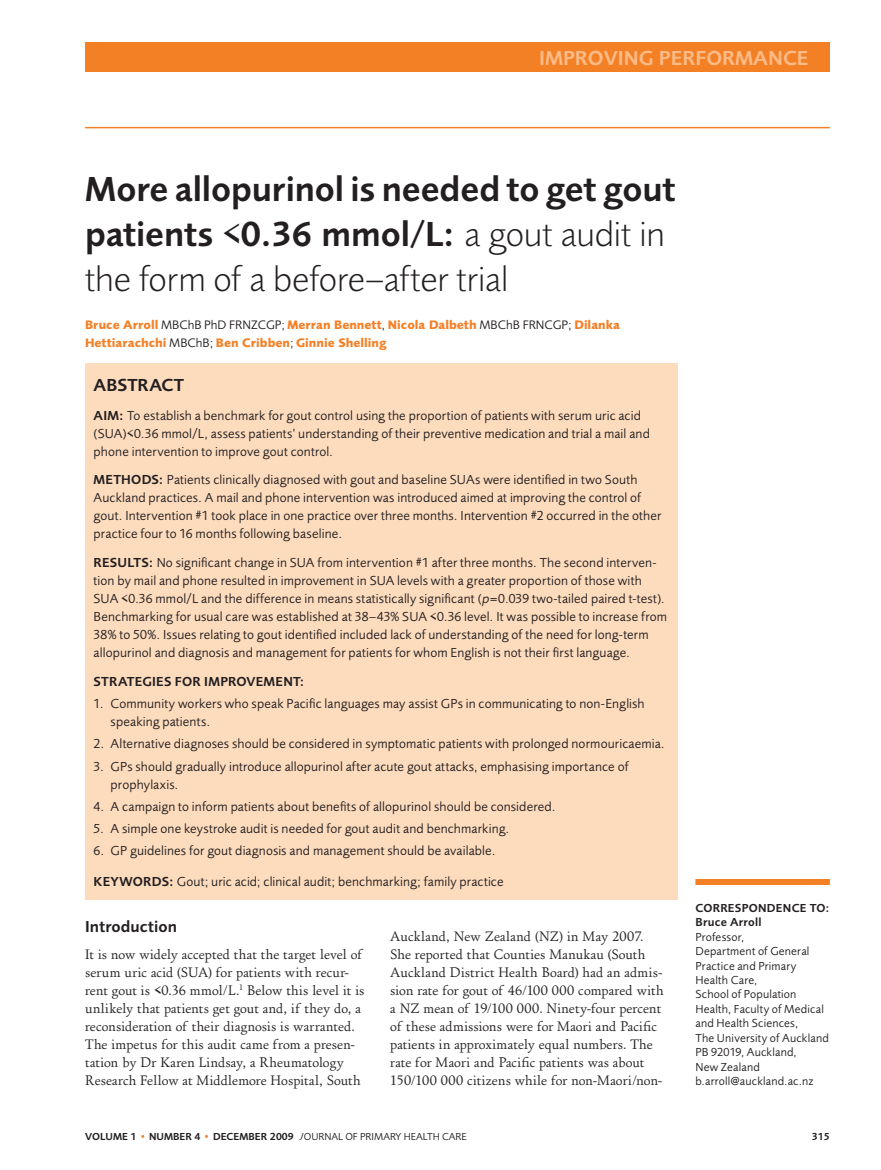
<style>
.page{position:relative;width:881px;height:1170px;background:#fff}
.page>*{position:absolute;margin:0;border:0;box-sizing:border-box;transform-origin:0 0}
.Large_Heading{font:600 36px/45px "Foundry Sans";letter-spacing:-.005em;color:#231f20}
.Page_Header_2nd{font:600 21px "Foundry Sans";color:#fbbb87}
.Abstract_SUBHEAD{font:600 18px "Foundry Sans";letter-spacing:.015em;color:#231f20}
.Subhead_1{font:600 16.5px "Foundry Sans";letter-spacing:.005em;color:#231f20}
.Main_Body_Type{font:14.25px/18px "Foundry Old Style Normal";letter-spacing:.005em;color:#231f20}
.Abstract_BODY{font:13.5px/18px "Foundry Sans";letter-spacing:.01em;color:#231f20}
.Abstract_BODY-2{font:600 13.5px "Foundry Sans";letter-spacing:.015em;color:#231f20}
.Byline{font:700 12.75px/18px "Foundry Sans";color:#f48026}
.Correspond_Acknowl{font:12px/14.4px "Foundry Sans";letter-spacing:.015em;color:#231f20}
.Corresp_Acknowl__cap{font:600 12px "Foundry Sans";letter-spacing:.02em;color:#231f20}
.Correspond_Acknowl-2{font:600 12px "Foundry Sans";letter-spacing:.02em;color:#231f20}
.t1{font:600 10.5px "Foundry Sans";color:#231f20}
.s1{font-weight:300}
.s2{font-weight:400;color:#231f20}
.s3{font-weight:600}
.s4{font-style:italic}
.s5{color:#f48026}
.s6{font-weight:400;font-style:italic}
.s7{font-weight:400}
</style>
<div class="page">
<div style="left:85px;top:43px;width:744px;height:29px;background:#f48026"></div>
<hr style="left:85px;top:127px;width:744px;height:1px;background:#f48026">
<div style="left:695px;top:878px;width:134px;height:6px;background:#f48026"></div>
<div style="left:85px;top:364px;width:592px;height:535px;background:#fddbbd"></div>
<p class="Page_Header_2nd" style="left:539px;top:46px;width:51px">improv</p>
<p class="Page_Header_2nd" style="left:617px;top:46px;width:105px">ing perform</p>
<p class="Page_Header_2nd" style="left:753px;top:46px;width:29px">ance</p>
<p class="Large_Heading" style="left:85px;top:166px;width:592px">More allopurinol is needed to get gout patients &lt;0.36 mmol/l: <span class="s1">a gout audit in the form of a before–after trial</span></p>
<p class="Byline" style="left:85px;top:315px;width:536px">Bruce Arroll <span class="s2">MBChB PhD FRNZCGP;</span> Merran Bennett<span class="s2">,</span> Nicola Dalbeth <span class="s2">MBChB FRNCGP;</span> Dilanka<br>Hettiarachchi <span class="s2">MBChB;</span> Ben Cribben<span class="s2">;</span> Ginnie Shelling</p>
<p class="Abstract_SUBHEAD" style="left:94px;top:374px;width:92px">ABSTRACT</p>
<p class="Abstract_BODY" style="left:94px;top:406px;width:557px"><span class="s3">Aim:</span> To establish a benchmark for gout control using the proportion of patients with serum uric acid (SUA)&lt;0.36 mmol/L, assess patients’ understanding of their preventive medication and trial a mail and phone intervention to improve gout control.</p>
<p class="Abstract_BODY" style="left:94px;top:471px;width:569px"><span class="s3">Methods:</span> Patients clinically diagnosed with gout and baseline SUAs were identified in two South Auckland practices. A mail and phone intervention was introduced aimed at improving the control of gout. Intervention #1 took place in one practice over three months. Intervention #2 occurred in the other practice four to 16 months following baseline.</p>
<p class="Abstract_BODY" style="left:94px;top:553px;width:574px"><span class="s3">Results:</span> No significant change in SUA from intervention #1 after three months. The second interven&shy;tion by mail and phone resulted in improvement in SUA levels with a greater proportion of those with SUA &lt;0.36 mmol/L and the difference in means statistically significant (<span class="s4">p</span>=0.039 two-tailed paired t-test).<br>Benchmarking for usual care was established at 38–43% SUA &lt;0.36 level. It was possible to increase from 38% to 50%. Issues relating to gout identified included lack of understanding of the need for long-term allopurinol and diagnosis and management for patients for whom English is not their first language.</p>
<p class="Abstract_BODY-2" style="left:94px;top:673px;width:145px">Strategies for improvemen</p>
<p class="Abstract_BODY-2" style="left:293px;top:673px;width:13px">t:</p>
<p class="Abstract_BODY" style="left:111px;top:694px;width:535px;text-indent:-17px">1. Community workers who speak Pacific languages may assist GPs in communicating to non-English speaking patients.</p>
<p class="Abstract_BODY" style="left:94px;top:734px;width:572px">2. Alternative diagnoses should be considered in symptomatic patients with prolonged normouricaemia.</p>
<p class="Abstract_BODY" style="left:111px;top:757px;width:519px;text-indent:-17px">3. GPs should gradually introduce allopurinol after acute gout attacks, emphasising importance of prophylaxis.</p>
<p class="Abstract_BODY" style="left:94px;top:797px;width:463px">4. A campaign to inform patients about benefits of allopurinol should be considered.</p>
<p class="Abstract_BODY" style="left:94px;top:819px;width:417px">5. A simple one keystroke audit is needed for gout audit and benchmarking.</p>
<p class="Abstract_BODY" style="left:94px;top:841px;width:403px">6. GP guidelines for gout diagnosis and management should be available.</p>
<p class="Abstract_BODY" style="left:94px;top:872px;width:411px"><span class="s3">KEYWORDS:</span> Gout; uric acid; clinical audit; benchmarking; family practice</p>
<p class="Subhead_1" style="left:85px;top:916px;width:93px">Introduction</p>
<p class="Main_Body_Type" style="left:85px;top:945px;width:281px">It is now widely accepted that the target level of serum uric acid (SUA) for patients with recur&shy;rent gout is &lt;0.36 mmol/L.<sup>1</sup> Below this level it is unlikely that patients get gout and, if they do, a reconsideration of their diagnosis is warranted.<br>The impetus for this audit came from a presen&shy;tation by Dr Karen Lindsay, a Rheumatology Research Fellow at Middlemore Hospital, South</p>
<p class="Main_Body_Type" style="left:390px;top:927px;width:275px">Auckland, New Zealand (NZ) in May 2007.<br>She reported that Counties Manukau (South Auckland District Health Board) had an admis&shy;sion rate for gout of 46/100 000 compared with a NZ mean of 19/100 000. Ninety-four percent of these admissions were for Maori and Pacific patients in approximately equal numbers. The rate for Maori and Pacific patients was about 150/100 000 citizens while for non-Maori/non-</p>
<p class="Corresp_Acknowl__cap" style="left:695px;top:900px;width:136px">CORRESPONDENCE TO:</p>
<p class="Correspond_Acknowl-2" style="left:695px;top:915px;width:68px">Bruce Arroll</p>
<p class="Correspond_Acknowl" style="left:695px;top:929px;width:50px">Professor,</p>
<p class="Correspond_Acknowl" style="left:695px;top:943px;width:115px">Department of General<br>Practice and Primary<br>Health Care,</p>
<p class="Correspond_Acknowl" style="left:695px;top:987px;width:130px">School of Population<br>Health, Faculty of Medical and Health Sciences,</p>
<p class="Correspond_Acknowl" style="left:695px;top:1030px;width:135px">The University of Auckland</p>
<p class="Correspond_Acknowl" style="left:695px;top:1044px;width:103px">PB 92019, Auckland,<br>New Zealand</p>
<p class="Correspond_Acknowl" style="left:695px;top:1073px;width:119px">b.arroll@auckland.ac.nz</p>
<p class="t1" style="left:85px;top:1129px;width:383px">VOLUME 1 <span class="s5">•</span> NUMBER 4 <span class="s5">•</span> DECEMBER 2009 <span class="s6">J</span><span class="s7">OURNAL OF PRIMARY HEALTH CARE</span></p>
<p class="t1" style="left:811px;top:1129px;width:20px">315</p>
</div>
